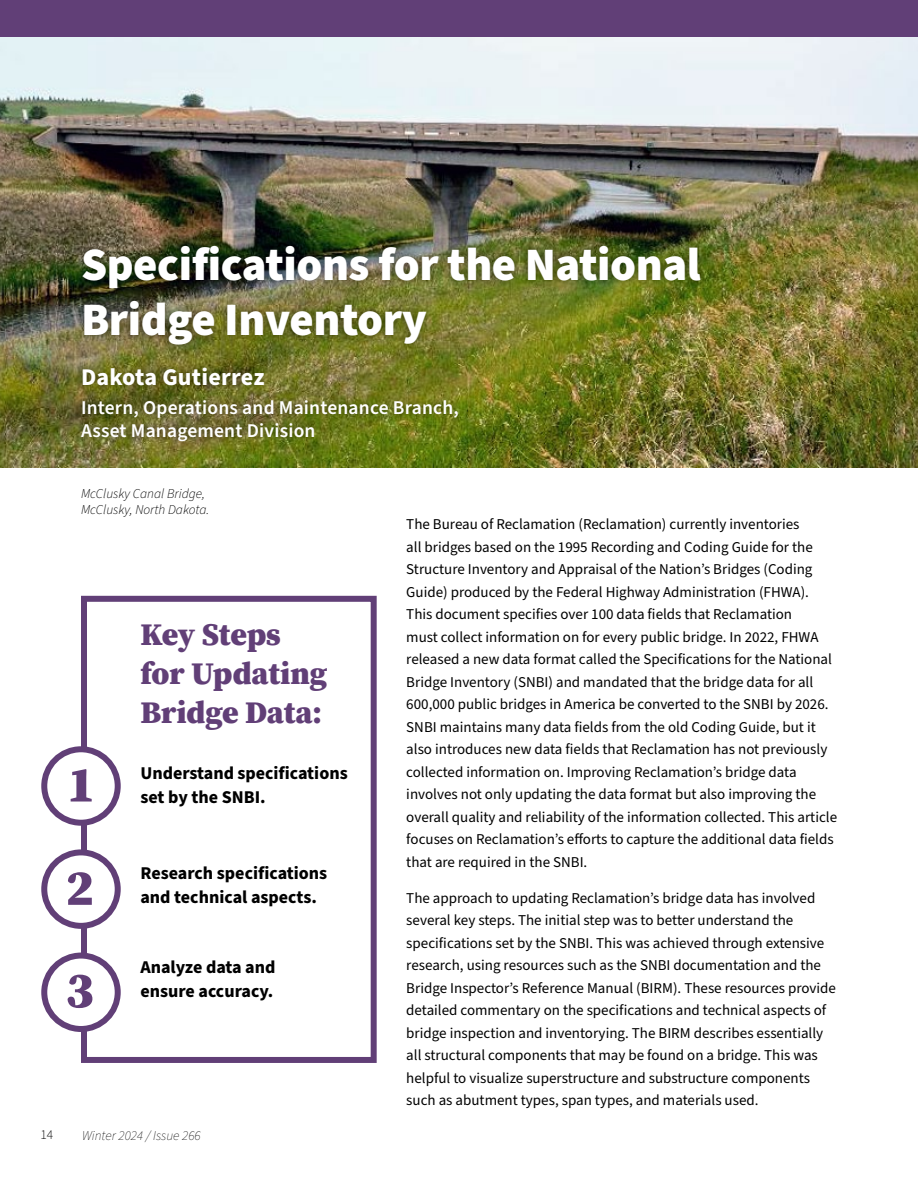
<style>
.page{position:relative;width:918px;height:1188px;background:#fff}
.page>*{position:absolute;margin:0;border:0;box-sizing:border-box;transform-origin:0 0}
.t1{font:900 51px "Source Serif 4";color:#613f77}
.t2{font:900 46.5px/55.5px "Source Sans Pro";letter-spacing:-.01em;color:#fff}
.t3{font:900 31.5px/39px "Source Serif 4";color:#613f77}
.By_Line{font:700 24px "Source Sans Pro";letter-spacing:.01em;color:#fff}
.Author_Credentials{font:600 19.5px/22.5px "Source Sans Pro";letter-spacing:.01em;color:#fff}
.t4{font:700 18px/24px "Source Sans Pro";color:#000}
.Body{font:15px/22.5px "Source Sans Pro";color:#000}
.t5{font:italic 300 13.5px/16.2px "Source Sans Pro";color:#000}
.t6{font:italic 200 13.5px "Source Sans Pro";color:#000}
.t7{font:300 13.5px "Source Sans Pro";color:#000}
</style>
<div class="page">
<img style="left:0;top:37px;width:918px;height:431px">
<div style="left:81px;top:596px;width:296px;height:467px;background:#fff;border:6px solid #613f77"></div>
<div style="left:73px;top:238px;width:635px;height:210px;background:#000;opacity:.5"></div>
<div style="left:0;top:0;width:918px;height:37px;background:#613f77"></div>
<div style="left:44px;top:749px;width:74px;height:74px;background:#fff;border-radius:50%"></div>
<div style="left:41px;top:746px;width:80px;height:80px;border:6px solid #613f77;border-radius:50%"></div>
<div style="left:44px;top:852px;width:74px;height:74px;background:#fff;border-radius:50%"></div>
<div style="left:41px;top:849px;width:80px;height:80px;border:6px solid #613f77;border-radius:50%"></div>
<div style="left:44px;top:956px;width:74px;height:73px;background:#fff;border-radius:50%"></div>
<div style="left:41px;top:953px;width:80px;height:79px;border:6px solid #613f77;border-radius:50%"></div>
<p class="t2" style="left:81px;top:237px;width:621px">Specifications for the National<br>Bridge Inventory</p>
<p class="By_Line" style="left:81px;top:360px;width:185px">Dakota Gutierrez</p>
<p class="Author_Credentials" style="left:81px;top:397px;width:379px">Intern, Operations and Maintenance Branch,<br>Asset Management Division</p>
<p class="t5" style="left:81px;top:486px;width:130px">McClusky Canal Bridge,<br>McClusky, North Dakota.</p>
<p class="t1" style="left:67px;top:749px;width:30px">1</p>
<p class="t1" style="left:65px;top:852px;width:30px">2</p>
<p class="t1" style="left:65px;top:954px;width:30px">3</p>
<p class="t3" style="left:140px;top:613px;width:188px">Key Steps for Updating</p>
<p class="t3" style="left:140px;top:691px;width:183px">Bridge Data:</p>
<p class="t4" style="left:140px;top:762px;width:209px">Understand specifications set by the SNBI.</p>
<p class="t4" style="left:140px;top:861px;width:188px">Research specifications and technical aspects.</p>
<p class="t4" style="left:140px;top:955px;width:137px">Analyze data and ensure accuracy.</p>
<p class="t7" style="left:40px;top:1125px;width:14px">14</p>
<p class="t6" style="left:82px;top:1127px;width:120px">Winter 2024 / Issue 266</p>
<p class="Body" style="left:406px;top:513px;width:432px">The Bureau of Reclamation (Reclamation) currently inventories<br>all bridges based on the 1995 Recording and Coding Guide for the Structure Inventory and Appraisal of the Nation’s Bridges (Coding Guide) produced by the Federal Highway Administration (FHWA).<br>This document specifies over 100 data fields that Reclamation<br>must collect information on for every public bridge. In 2022, FHWA released a new data format called the Specifications for the National Bridge Inventory (SNBI) and mandated that the bridge data for all 600,000 public bridges in America be converted to the SNBI by 2026.<br>SNBI maintains many data fields from the old Coding Guide, but it also introduces new data fields that Reclamation has not previously collected information on. Improving Reclamation’s bridge data involves not only updating the data format but also improving the overall quality and reliability of the information collected. This article focuses on Reclamation’s efforts to capture the additional data fields that are required in the SNBI.</p>
<p class="Body" style="left:406px;top:887px;width:431px">The approach to updating Reclamation’s bridge data has involved several key steps. The initial step was to better understand the specifications set by the SNBI. This was achieved through extensive research, using resources such as the SNBI documentation and the Bridge Inspector’s Reference Manual (BIRM). These resources provide detailed commentary on the specifications and technical aspects of bridge inspection and inventorying. The BIRM describes essentially all structural components that may be found on a bridge. This was helpful to visualize superstructure and substructure components such as abutment types, span types, and materials used.</p>
</div>
